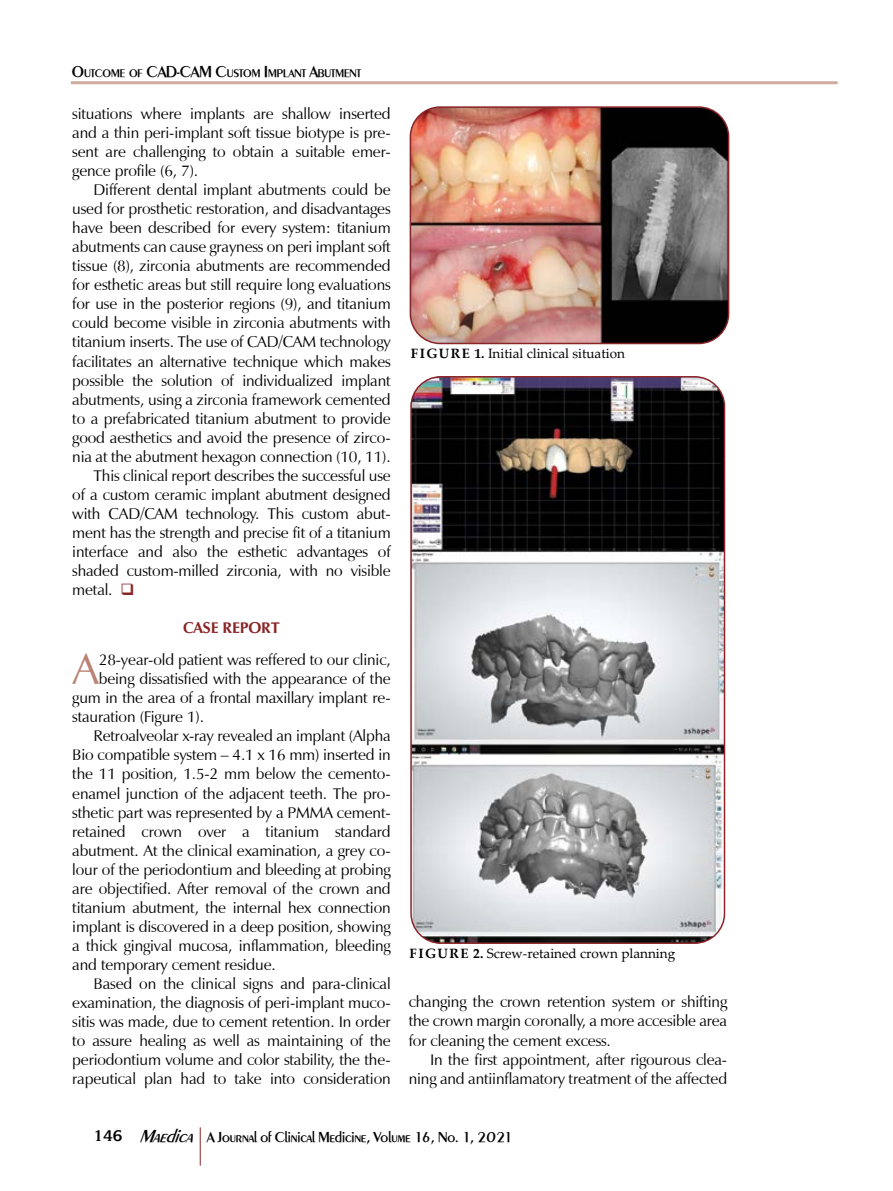
<style>
.page{position:relative;width:893px;height:1191px;background:#fff}
.page>*{position:absolute;margin:0;border:0;box-sizing:border-box;transform-origin:0 0}
.t1{font:43.35px "Z Humanist Normal";color:#b98272}
.t2{font:15.75px/19px "Z Humanist Normal";letter-spacing:-.01em;color:#000;text-align:justify}
.t3{font:700 15.75px "Z Humanist";letter-spacing:-.01em;color:#8a2529}
.t4{font:500 15px "Peinaud";letter-spacing:-.005em;color:#000}
.t5{font:13.5px "Palatino Linotype";color:#000}
.t6{font:500 11.55px "Peinaud";color:#000}
.s1{font-size:16.5px}
.s2{color:#8a2529}
.s3{font-weight:700}
.s4{font-family:"Korina";font-weight:700}
.s5{font-style:italic;font-size:18px}
</style>
<div class="page">
<hr style="left:71px;top:81px;width:767px;height:3px;background:#d0aca0">
<hr style="left:200px;top:1127px;width:1px;height:38px;background:#8a2529">
<img style="left:410px;top:109px;width:319px;height:234px">
<div style="left:410px;top:106px;width:319px;height:238px;border:2px solid #8a2529;border-radius:30px"></div>
<img style="left:413px;top:378px;width:311px;height:564px">
<div style="left:410px;top:376px;width:315px;height:568px;border:2px solid #8a2529;border-radius:30px"></div>
<p class="t6" style="left:72px;top:66px;width:291px"><span class="s1">O</span>UTCOME OF <span class="s1">CAD-CAM C</span>USTOM <span class="s1">I</span>MPLANT <span class="s1">A</span>BUTMENT</p>
<p class="t2" style="left:72px;top:104px;width:320px">situations where implants are shallow inserted and a thin peri-implant soft tissue biotype is pre&shy;sent are challenging to obtain a suitable emer&shy;gence profile (6, 7).</p>
<p class="t2" style="left:94px;top:180px;width:299px">Different dental implant abutments could be</p>
<p class="t2" style="left:72px;top:199px;width:320px">used for prosthetic restoration, and disadvantages</p>
<p class="t2" style="left:72px;top:218px;width:320px">have been described for every system: titanium</p>
<p class="t2" style="left:72px;top:237px;width:320px">abutments can cause grayness on peri implant soft</p>
<p class="t2" style="left:72px;top:256px;width:320px">tissue (8), zirconia abutments are recommended</p>
<p class="t2" style="left:72px;top:276px;width:320px">for esthetic areas but still require long evaluations</p>
<p class="t2" style="left:72px;top:295px;width:320px">for use in the posterior regions (9), and titanium</p>
<p class="t2" style="left:72px;top:314px;width:320px">could become visible in zirconia abutments with</p>
<p class="t2" style="left:72px;top:333px;width:320px">titanium inserts. The use of CAD/CAM technology</p>
<p class="t2" style="left:72px;top:352px;width:320px">facilitates an alternative technique which makes</p>
<p class="t2" style="left:72px;top:371px;width:320px">possible the solution of individualized implant</p>
<p class="t2" style="left:72px;top:390px;width:320px">abutments, using a zirconia framework cemented</p>
<p class="t2" style="left:72px;top:409px;width:320px">to a prefabricated titanium abutment to provide</p>
<p class="t2" style="left:72px;top:428px;width:320px">good aesthetics and avoid the presence of zirco-</p>
<p class="t2" style="left:72px;top:447px;width:320px">nia at the abutment hexagon connection (10, 11).</p>
<p class="t2" style="left:94px;top:466px;width:299px">This clinical report describes the successful use</p>
<p class="t2" style="left:72px;top:485px;width:320px">of a custom ceramic implant abutment designed</p>
<p class="t2" style="left:72px;top:504px;width:320px">with CAD/CAM technology. This custom abut-</p>
<p class="t2" style="left:72px;top:523px;width:320px">ment has the strength and precise fit of a titanium</p>
<p class="t2" style="left:72px;top:542px;width:320px">interface and also the esthetic advantages of</p>
<p class="t2" style="left:72px;top:561px;width:320px">shaded custom-milled zirconia, with no visible</p>
<p class="t2" style="left:72px;top:580px;width:64px">metal. <span class="s2">❑</span></p>
<p class="t3" style="left:183px;top:618px;width:98px">CASE REPORT</p>
<h1 class="t1" style="left:72px;top:644px;width:28px">A</h1>
<p class="t2" style="left:99px;top:650px;width:293px">28-year-old patient was reffered to our clinic,</p>
<p class="t2" style="left:99px;top:669px;width:293px">being dissatisfied with the appearance of the</p>
<p class="t2" style="left:72px;top:688px;width:319px">gum in the area of a frontal maxillary implant re-</p>
<p class="t2" style="left:72px;top:707px;width:133px">stauration (Figure 1).</p>
<p class="t2" style="left:94px;top:726px;width:299px">Retroalveolar x-ray revealed an implant (Alpha</p>
<p class="t2" style="left:72px;top:745px;width:320px">Bio compatible system – 4.1 x 16 mm) inserted in</p>
<p class="t2" style="left:72px;top:765px;width:320px">the 11 position, 1.5-2 mm below the cemento-</p>
<p class="t2" style="left:72px;top:784px;width:319px">enamel junction of the adjacent teeth. The pro-</p>
<p class="t2" style="left:72px;top:803px;width:320px">sthetic part was represented by a PMMA cement-</p>
<p class="t2" style="left:72px;top:822px;width:320px">retained crown over a titanium standard</p>
<p class="t2" style="left:72px;top:841px;width:320px">abutment. At the clinical examination, a grey co-</p>
<p class="t2" style="left:72px;top:860px;width:320px">lour of the periodontium and bleeding at probing</p>
<p class="t2" style="left:72px;top:879px;width:320px">are objectified. After removal of the crown and</p>
<p class="t2" style="left:72px;top:898px;width:320px">titanium abutment, the internal hex connection</p>
<p class="t2" style="left:72px;top:917px;width:320px">implant is discovered in a deep position, showing</p>
<p class="t2" style="left:72px;top:936px;width:320px">a thick gingival mucosa, inflammation, bleeding</p>
<p class="t2" style="left:72px;top:955px;width:205px">and temporary cement residue.</p>
<p class="t2" style="left:94px;top:974px;width:299px">Based on the clinical signs and para-clinical</p>
<p class="t2" style="left:72px;top:993px;width:320px">examination, the diagnosis of peri-implant muco-</p>
<p class="t2" style="left:72px;top:1012px;width:320px">sitis was made, due to cement retention. In order</p>
<p class="t2" style="left:72px;top:1031px;width:320px">to assure healing as well as maintaining of the</p>
<p class="t2" style="left:72px;top:1050px;width:319px">periodontium volume and color stability, the the-</p>
<p class="t2" style="left:72px;top:1069px;width:320px">rapeutical plan had to take into consideration</p>
<p class="t5" style="left:411px;top:344px;width:216px"><span class="s3">FIGURE 1.</span> Initial clinical situation</p>
<p class="t5" style="left:410px;top:944px;width:267px"><span class="s3">FIGURE 2.</span> Screw-retained crown planning</p>
<p class="t2" style="left:409px;top:992px;width:320px">changing the crown retention system or shifting the crown margin coronally, a more accesible area for cleaning the cement excess.</p>
<p class="t2" style="left:409px;top:1050px;width:320px;text-align:right">In the first appointment, after rigourous clea&shy;ning and antiinflamatory treatment of the affected</p>
<p class="t4" style="left:94px;top:1127px;width:421px"><span class="s4">146</span> <span class="s5">Maedica</span> A Journal of Clinical Medicine, Volume 16, No. 1, 2021</p>
</div>
